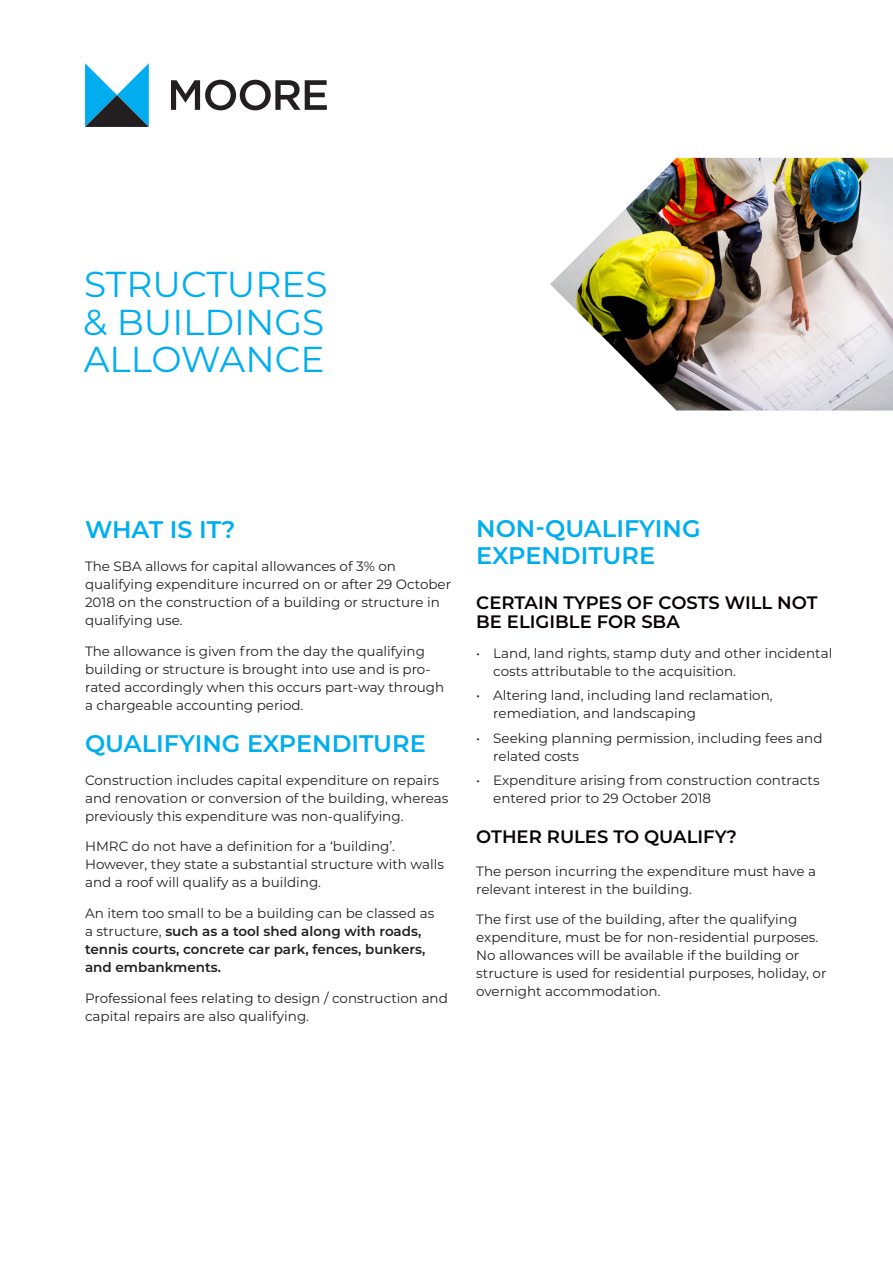
<style>
.page{position:relative;width:893px;height:1263px;background:#fff}
.page>*{position:absolute;margin:0;border:0;box-sizing:border-box;transform-origin:0 0}
.Factsheet_title{font:36px/37.5px "Montserrat";color:#00aeef;text-align:justify}
.t1{font:600 24px/27px "Montserrat";color:#00aeef}
.t2{font:600 18px/19.5px "Montserrat";color:#080302}
.Body{font:13.5px/18px "Montserrat";color:#231f20}
.Body-2{font:600 13.5px/18px "Montserrat";color:#231f20}
.s1{font-weight:400}
</style>
<div class="page">
<img style="left:550px;top:158px;width:343px;height:252px">
<svg style="left:85px;top:63px;width:64px;height:64px"></svg>
<svg style="left:171px;top:80px;width:156px;height:30px"></svg>
<p class="Factsheet_title" style="left:83px;top:264px;width:246px">STRUCTURES &amp; BUILDINGS ALLOWANCE</p>
<h1 class="t1" style="left:85px;top:515px;width:152px">WHAT IS IT?</h1>
<p class="Body" style="left:85px;top:557px;width:368px">The SBA allows for capital allowances of 3% on qualifying expenditure incurred on or after 29 October 2018 on the construction of a building or structure in qualifying use.</p>
<p class="Body" style="left:85px;top:641px;width:361px">The allowance is given from the day the qualifying building or structure is brought into use and is pro&shy;rated accordingly when this occurs part-way through a chargeable accounting period.</p>
<h1 class="t1" style="left:85px;top:728px;width:342px">QUALIFYING EXPENDITURE</h1>
<p class="Body" style="left:85px;top:770px;width:365px">Construction includes capital expenditure on repairs and renovation or conversion of the building, whereas previously this expenditure was non-qualifying.</p>
<p class="Body" style="left:85px;top:837px;width:361px">HMRC do not have a definition for a ‘building’.<br>However, they state a substantial structure with walls and a roof will qualify as a building.</p>
<p class="Body-2" style="left:85px;top:904px;width:351px"><span class="s1">An item too small to be a building can be classed as a structure,</span> such as a tool shed along with roads, tennis courts, concrete car park, fences, bunkers, and embankments.</p>
<p class="Body" style="left:85px;top:988px;width:364px">Professional fees relating to design / construction and capital repairs are also qualifying.</p>
<h1 class="t1" style="left:476px;top:513px;width:226px">NON-QUALIFYING<br>EXPENDITURE</h1>
<h2 class="t2" style="left:476px;top:592px;width:343px">CERTAIN TYPES OF COSTS WILL NOT<br>BE ELIGIBLE FOR SBA</h2>
<p class="Body" style="left:493px;top:643px;width:341px;text-indent:-17px">• Land, land rights, stamp duty and other incidental costs attributable to the acquisition.</p>
<p class="Body" style="left:493px;top:686px;width:281px;text-indent:-17px">• Altering land, including land reclamation, remediation, and landscaping</p>
<p class="Body" style="left:493px;top:728px;width:331px;text-indent:-17px">• Seeking planning permission, including fees and related costs</p>
<p class="Body" style="left:493px;top:771px;width:328px;text-indent:-17px">• Expenditure arising from construction contracts entered prior to 29 October 2018</p>
<h2 class="t2" style="left:476px;top:826px;width:262px">OTHER RULES TO QUALIFY?</h2>
<p class="Body" style="left:476px;top:861px;width:341px">The person incurring the expenditure must have a relevant interest in the building.</p>
<p class="Body" style="left:476px;top:910px;width:352px">The first use of the building, after the qualifying expenditure, must be for non-residential purposes.<br>No allowances will be available if the building or structure is used for residential purposes, holiday, or overnight accommodation.</p>
</div>
